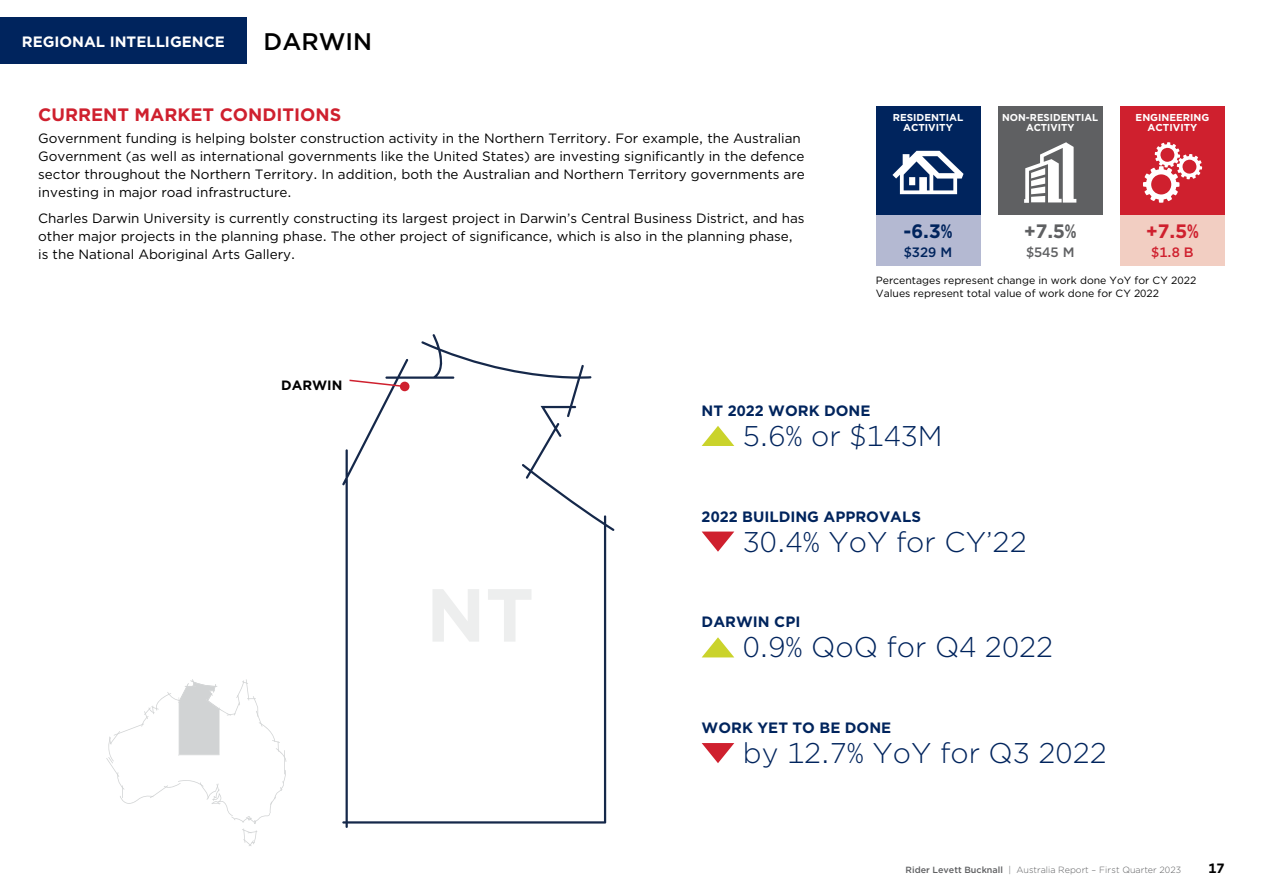
<style>
.page{position:relative;width:1263px;height:893px;background:#fff}
.page>*{position:absolute;margin:0;border:0;box-sizing:border-box;transform-origin:0 0}
.t1{font:300 28.5px "Gotham";color:#00245d}
.t2{font:500 24px "Gotham";color:#000}
.t3{font:700 19.5px "Gotham";color:#00245d}
.t4{font:700 19.5px "Gotham";color:#5f6062}
.t5{font:700 19.5px "Gotham";color:#cf202e}
.t6{font:700 18px "Gotham";color:#cf202e}
.t7{font:700 15px "Gotham";color:#00245d}
.t8{font:700 15px "Gotham";color:#fff}
.t9{font:500 13.65px "Gotham";color:#00245d}
.t10{font:500 13.65px "Gotham";color:#5f6062}
.t11{font:500 13.65px "Gotham";color:#cf202e}
.t12{font:13.5px/18px "Gotham";color:#000}
.t13{font:700 13.5px "Gotham";color:#000}
.t14{font:10.5px/13.5px "Gotham";color:#000}
.t15{font:700 10.05px/10.1px "Gotham";color:#fff;text-align:center}
.t16{font:300 9px "Gotham";color:#5f6062}
.s1{font-weight:500}
</style>
<div class="page">
<div style="left:0;top:17px;width:247px;height:47px;background:#00245d"></div>
<svg style="left:342px;top:334px;width:272px;height:494px"></svg>
<div style="left:876px;top:215px;width:104px;height:51px;background:#b4b9d2"></div>
<div style="left:876px;top:106px;width:104px;height:109px;background:#00245d"></div>
<svg style="left:892px;top:151px;width:71px;height:43px"></svg>
<div style="left:998px;top:106px;width:104px;height:109px;background:#5f6062"></div>
<svg style="left:1024px;top:142px;width:52px;height:61px"></svg>
<div style="left:1120px;top:215px;width:105px;height:51px;background:#f2cec2"></div>
<div style="left:1120px;top:106px;width:105px;height:109px;background:#cf202e"></div>
<svg style="left:1143px;top:142px;width:59px;height:61px"></svg>
<svg style="left:106px;top:679px;width:181px;height:167px"></svg>
<svg style="left:702px;top:743px;width:32px;height:20px"></svg>
<svg style="left:702px;top:532px;width:32px;height:20px"></svg>
<svg style="left:702px;top:637px;width:32px;height:20px"></svg>
<svg style="left:702px;top:426px;width:32px;height:20px"></svg>
<svg style="left:348px;top:379px;width:58px;height:9px"></svg>
<div style="left:400px;top:382px;width:9px;height:9px;background:#cf202e;border-radius:50%"></div>
<p class="t8" style="left:22px;top:35px;width:204px">REGIONAL INTELLIGENCE</p>
<h2 class="t2" style="left:264px;top:31px;width:110px">DARWIN</h2>
<h3 class="t6" style="left:38px;top:106px;width:305px">CURRENT MARKET CONDITIONS</h3>
<p class="t12" style="left:38px;top:130px;width:768px">Government funding is helping bolster construction activity in the Northern Territory. For example, the Australian Government (as well as international governments like the United States) are investing significantly in the defence sector throughout the Northern Territory. In addition, both the Australian and Northern Territory governments are investing in major road infrastructure.</p>
<p class="t12" style="left:38px;top:210px;width:768px">Charles Darwin University is currently constructing its largest project in Darwin’s Central Business District, and has other major projects in the planning phase. The other project of significance, which is also in the planning phase, is the National Aboriginal Arts Gallery.</p>
<p class="t13" style="left:281px;top:379px;width:63px">DARWIN</p>
<p class="t15" style="left:893px;top:113px;width:72px">RESIDENTIAL<br>ACTIVITY</p>
<p class="t15" style="left:1002px;top:113px;width:97px">NON-RESIDENTIAL<br>ACTIVITY</p>
<p class="t15" style="left:1135px;top:113px;width:75px">ENGINEERING<br>ACTIVITY</p>
<h3 class="t3" style="left:904px;top:223px;width:50px">-6.3%</h3>
<p class="t9" style="left:904px;top:246px;width:50px">$329 M</p>
<h3 class="t5" style="left:1146px;top:223px;width:54px">+7.5%</h3>
<p class="t11" style="left:1151px;top:246px;width:44px">$1.8 B</p>
<p class="t14" style="left:876px;top:274px;width:322px">Percentages represent change in work done YoY for CY 2022<br>Values represent total value of work done for CY 2022</p>
<h3 class="t4" style="left:1024px;top:223px;width:54px">+7.5%</h3>
<p class="t10" style="left:1026px;top:246px;width:50px">$545 M</p>
<p class="t7" style="left:702px;top:404px;width:170px">NT 2022 WORK DONE</p>
<h1 class="t1" style="left:743px;top:423px;width:201px">5.6% or $143M</h1>
<p class="t7" style="left:702px;top:510px;width:221px">2022 BUILDING APPROVALS</p>
<h1 class="t1" style="left:743px;top:529px;width:285px">30.4% YoY for CY’22</h1>
<p class="t7" style="left:702px;top:615px;width:100px">DARWIN CPI</p>
<h1 class="t1" style="left:743px;top:635px;width:312px">0.9% QoQ for Q4 2022</h1>
<p class="t7" style="left:702px;top:721px;width:191px">WORK YET TO BE DONE</p>
<h1 class="t1" style="left:743px;top:740px;width:366px">by 12.7% YoY for Q3 2022</h1>
<p class="t16" style="left:905px;top:866px;width:277px"><span class="s1">Rider Levett Bucknall</span> | Australia Report – First Quarter 2023</p>
<p class="t13" style="left:1208px;top:862px;width:18px">17</p>
</div>
